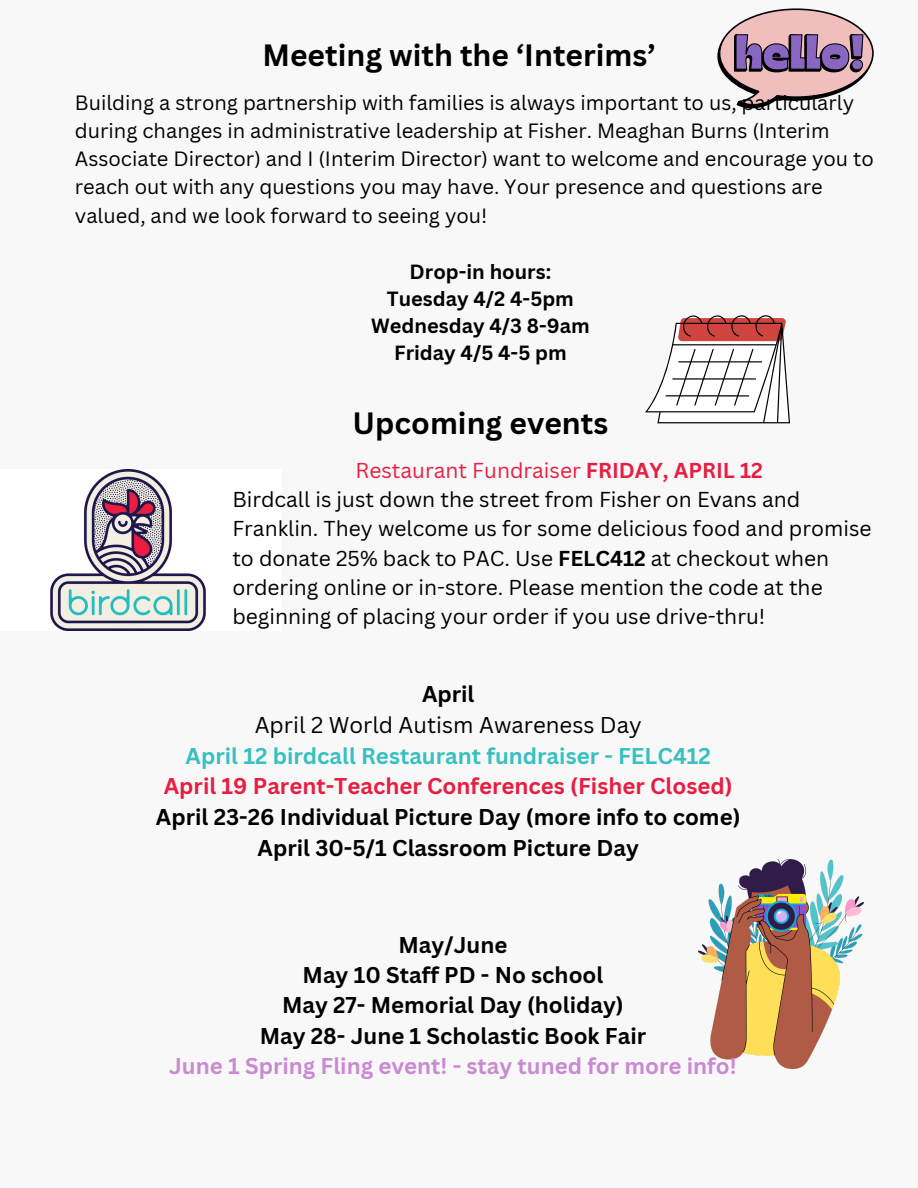
<style>
.page{position:relative;width:918px;height:1188px;background:#f8f8f8}
.page>*{position:absolute;margin:0;border:0;box-sizing:border-box;transform-origin:0 0}
.t1{font:700 30px "Canva Sans";color:#000}
.t2{font:700 22.2px/30.3px "Canva Sans";color:#000;text-align:center}
.t3{font:700 22.2px "Canva Sans";color:#e81d41}
.t4{font:700 22.2px "Canva Sans";color:#ca8ad3}
.t5{font:700 22.2px "Canva Sans";color:#38c0c1}
.t6{font:22.2px "Canva Sans";color:#000}
.t7{font:21px/29.2px "Canva Sans";color:#000}
.t8{font:20.1px/28.2px "Canva Sans";color:#000}
.t9{font:700 19.95px/27px "Canva Sans";color:#000;text-align:center}
.s1{color:#e81d41}
.s2{font-weight:700;color:#e81d41}
.s3{font-weight:700}
</style>
<div class="page">
<svg style="left:717px;top:8px;width:157px;height:100px"></svg>
<img style="left:50px;top:469px;width:156px;height:161px">
<svg style="left:645px;top:315px;width:145px;height:108px"></svg>
<img style="left:698px;top:859px;width:166px;height:210px">
<h1 class="t1" style="left:262px;top:34px;width:395px">Meeting with the ‘Interims’</h1>
<p class="t8" style="left:75px;top:88px;width:801px">Building a strong partnership with families is always important to us, particularly during changes in administrative leadership at Fisher. Meaghan Burns (Interim Associate Director) and I (Interim Director) want to welcome and encourage you to reach out with any questions you may have. Your presence and questions are valued, and we look forward to seeing you!</p>
<p class="t9" style="left:371px;top:258px;width:220px">Drop-in hours:<br>Tuesday 4/2 4-5pm<br>Wednesday 4/3 8-9am<br>Friday 4/5 4-5 pm</p>
<h1 class="t1" style="left:353px;top:402px;width:257px">Upcoming events</h1>
<p class="t7" style="left:232px;top:455px;width:641px;text-indent:123px"><span class="s1">Restaurant Fundraiser</span> <span class="s2">FRIDAY, APRIL 12<br></span>Birdcall is just down the street from Fisher on Evans and Franklin. They welcome us for some delicious food and promise to donate 25% back to PAC. Use <span class="s3">FELC412</span> at checkout when ordering online or in-store. Please mention the code at the beginning of placing your order if you use drive-thru!</p>
<p class="t2" style="left:422px;top:678px;width:54px">April</p>
<p class="t6" style="left:255px;top:709px;width:389px">April 2 World Autism Awareness Day</p>
<p class="t5" style="left:186px;top:740px;width:527px">April 12 birdcall Restaurant fundraiser - FELC412</p>
<p class="t3" style="left:164px;top:771px;width:570px">April 19 Parent-Teacher Conferences (Fisher Closed)</p>
<p class="t2" style="left:156px;top:801px;width:586px;line-height:30.9px">April 23-26 Individual Picture Day (more info to come)<br>April 30-5/1 Classroom Picture Day</p>
<p class="t2" style="left:260px;top:929px;width:388px">May/June<br>May 10 Staff PD - No school<br>May 27- Memorial Day (holiday)<br>May 28- June 1 Scholastic Book Fair</p>
<p class="t4" style="left:169px;top:1050px;width:569px">June 1 Spring Fling event! - stay tuned for more info!</p>
</div>
